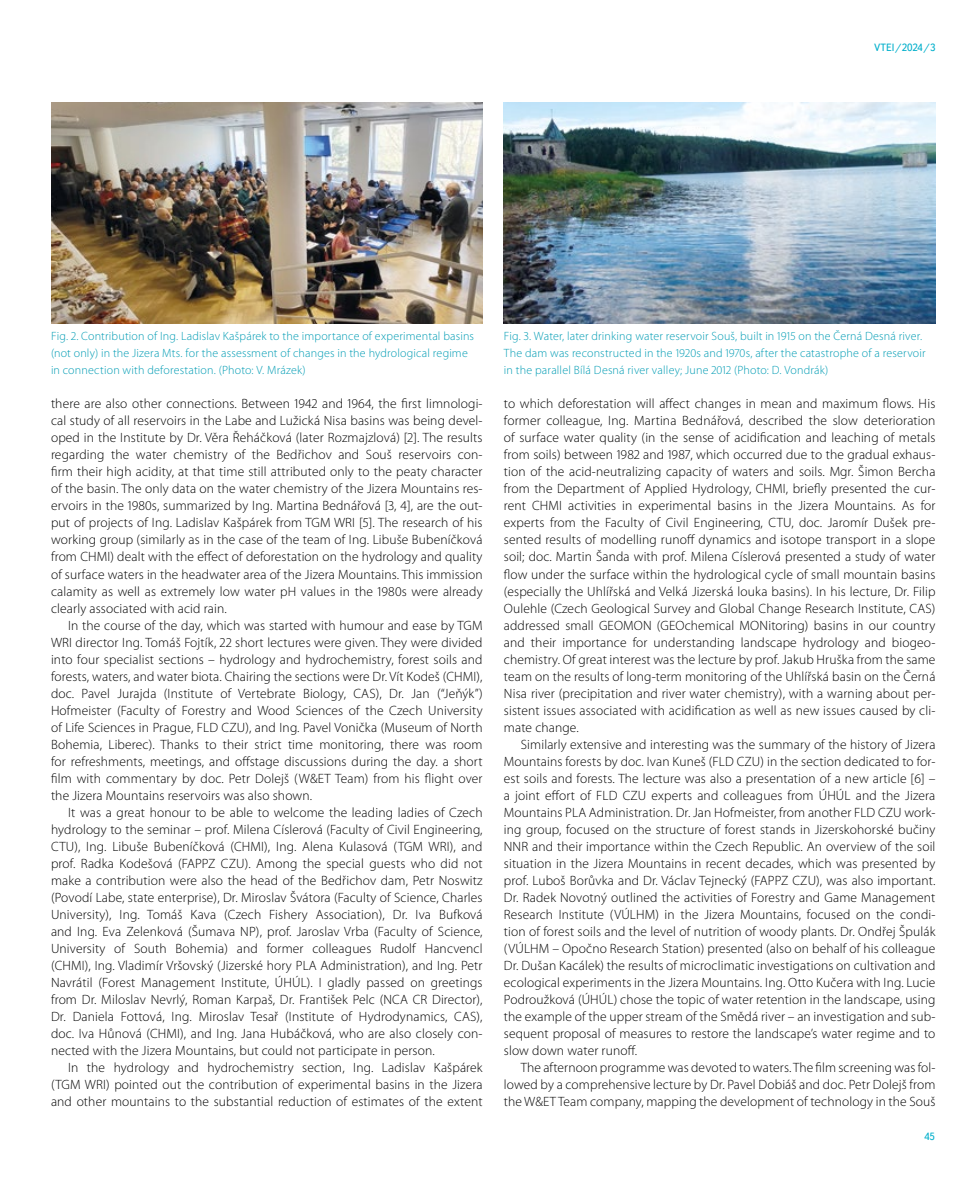
<style>
.page{position:relative;width:978px;height:1191px;background:#fff}
.page>*{position:absolute;margin:0;border:0;box-sizing:border-box;transform-origin:0 0}
.t1{font:300 13.5px/17px "Myriad Pro";letter-spacing:.01em;color:#000;text-align:justify}
.t2{font:300 12px/17px "Myriad Pro";letter-spacing:.015em;color:#009cb4}
.t3{font:10.5px "Textbook New";color:#00afcb}
</style>
<div class="page">
<img style="left:51px;top:102px;width:432px;height:221px">
<img style="left:504px;top:102px;width:431px;height:221px">
<p class="t3" style="left:874px;top:41px;width:63px">VTEI/2024/3</p>
<p class="t2" style="left:51px;top:328px;width:425px">Fig. 2. Contribution of Ing. Ladislav Kašpárek to the importance of experimental basins (not only) in the Jizera Mts. for the assessment of changes in the hydrological regime in connection with deforestation. (Photo: V. Mrázek)</p>
<p class="t2" style="left:504px;top:328px;width:423px">Fig. 3. Water, later drinking water reservoir Souš, built in 1915 on the Černá Desná river.<br>The dam was reconstructed in the 1920s and 1970s, after the catastrophe of a reservoir in the parallel Bílá Desná river valley; June 2012 (Photo: D. Vondrák)</p>
<p class="t1" style="left:51px;top:395px;width:433px">there are also other connections. Between 1942 and 1964, the first limnologi&shy;cal study of all reservoirs in the Labe and Lužická Nisa basins was being devel&shy;oped in the Institute by Dr. Věra Řeháčková (later Rozmajzlová) [2]. The results regarding the water chemistry of the Bedřichov and Souš reservoirs con&shy;firm their high acidity, at that time still attributed only to the peaty character of the basin. The only data on the water chemistry of the Jizera Mountains res&shy;ervoirs in the 1980s, summarized by Ing. Martina Bednářová [3, 4], are the out&shy;put of projects of Ing. Ladislav Kašpárek from TGM WRI [5]. The research of his working group (similarly as in the case of the team of Ing. Libuše Bubeníčková from CHMI) dealt with the effect of deforestation on the hydrology and quality of surface waters in the headwater area of the Jizera Mountains. This immission calamity as well as extremely low water pH values in the 1980s were already clearly associated with acid rain.</p>
<p class="t1" style="left:51px;top:616px;width:433px;text-indent:17px">In the course of the day, which was started with humour and ease by TGM WRI director Ing. Tomáš Fojtík, 22 short lectures were given. They were divided into four specialist sections – hydrology and hydrochemistry, forest soils and forests, waters, and water biota. Chairing the sections were Dr. Vít Kodeš (CHMI), doc. Pavel Jurajda (Institute of Vertebrate Biology, CAS), Dr. Jan (“Jeňýk”)<br>Hofmeister (Faculty of Forestry and Wood Sciences of the Czech University of Life Sciences in Prague, FLD CZU), and Ing. Pavel Vonička (Museum of North Bohemia, Liberec). Thanks to their strict time monitoring, there was room for refreshments, meetings, and offstage discussions during the day. a short film with commentary by doc. Petr Dolejš (W&amp;ET Team) from his flight over the Jizera Mountains reservoirs was also shown.</p>
<p class="t1" style="left:51px;top:803px;width:433px;text-indent:17px">It was a great honour to be able to welcome the leading ladies of Czech hydrology to the seminar – prof. Milena Císlerová (Faculty of Civil Engineering, CTU), Ing. Libuše Bubeníčková (CHMI), Ing. Alena Kulasová (TGM WRI), and prof. Radka Kodešová (FAPPZ CZU). Among the special guests who did not make a contribution were also the head of the Bedřichov dam, Petr Noswitz (Povodí Labe, state enterprise), Dr. Miroslav Švátora (Faculty of Science, Charles University), Ing. Tomáš Kava (Czech Fishery Association), Dr. Iva Bufková and Ing. Eva Zelenková (Šumava NP), prof. Jaroslav Vrba (Faculty of Science, University of South Bohemia) and former colleagues Rudolf Hancvencl (CHMI), Ing. Vladimír Vršovský (Jizerské hory PLA Administration), and Ing. Petr Navrátil (Forest Management Institute, ÚHÚL). I gladly passed on greetings from Dr. Miloslav Nevrlý, Roman Karpaš, Dr. František Pelc (NCA CR Director), Dr. Daniela Fottová, Ing. Miroslav Tesař (Institute of Hydrodynamics, CAS), doc. Iva Hůnová (CHMI), and Ing. Jana Hubáčková, who are also closely con&shy;nected with the Jizera Mountains, but could not participate in person.</p>
<p class="t1" style="left:51px;top:1058px;width:433px;text-indent:17px">In the hydrology and hydrochemistry section, Ing. Ladislav Kašpárek (TGM WRI) pointed out the contribution of experimental basins in the Jizera and other mountains to the substantial reduction of estimates of the extent</p>
<p class="t1" style="left:504px;top:395px;width:433px">to which deforestation will affect changes in mean and maximum flows. His former colleague, Ing. Martina Bednářová, described the slow deterioration of surface water quality (in the sense of acidification and leaching of metals from soils) between 1982 and 1987, which occurred due to the gradual exhaus&shy;tion of the acid-neutralizing capacity of waters and soils. Mgr. Šimon Bercha from the Department of Applied Hydrology, CHMI, briefly presented the cur&shy;rent CHMI activities in experimental basins in the Jizera Mountains. As for experts from the Faculty of Civil Engineering, CTU, doc. Jaromír Dušek pre&shy;sented results of modelling runoff dynamics and isotope transport in a slope soil; doc. Martin Šanda with prof. Milena Císlerová presented a study of water flow under the surface within the hydrological cycle of small mountain basins (especially the Uhlířská and Velká Jizerská louka basins). In his lecture, Dr. Filip Oulehle (Czech Geological Survey and Global Change Research Institute, CAS) addressed small GEOMON (GEOchemical MONitoring) basins in our country and their importance for understanding landscape hydrology and biogeo&shy;chemistry. Of great interest was the lecture by prof. Jakub Hruška from the same team on the results of long-term monitoring of the Uhlířská basin on the Černá Nisa river (precipitation and river water chemistry), with a warning about per&shy;sistent issues associated with acidification as well as new issues caused by cli&shy;mate change.</p>
<p class="t1" style="left:504px;top:735px;width:433px;text-indent:17px">Similarly extensive and interesting was the summary of the history of Jizera Mountains forests by doc. Ivan Kuneš (FLD CZU) in the section dedicated to for&shy;est soils and forests. The lecture was also a presentation of a new article [6] – a joint effort of FLD CZU experts and colleagues from ÚHÚL and the Jizera Mountains PLA Administration. Dr. Jan Hofmeister, from another FLD CZU work&shy;ing group, focused on the structure of forest stands in Jizerskohorské bučiny NNR and their importance within the Czech Republic. An overview of the soil situation in the Jizera Mountains in recent decades, which was presented by prof. Luboš Borůvka and Dr. Václav Tejnecký (FAPPZ CZU), was also important.<br>Dr. Radek Novotný outlined the activities of Forestry and Game Management Research Institute (VÚLHM) in the Jizera Mountains, focused on the condi&shy;tion of forest soils and the level of nutrition of woody plants. Dr. Ondřej Špulák (VÚLHM – Opočno Research Station) presented (also on behalf of his colleague Dr. Dušan Kacálek) the results of microclimatic investigations on cultivation and ecological experiments in the Jizera Mountains. Ing. Otto Kučera with Ing. Lucie Podroužková (ÚHÚL) chose the topic of water retention in the landscape, using the example of the upper stream of the Smědá river – an investigation and sub&shy;sequent proposal of measures to restore the landscape’s water regime and to slow down water runoff.</p>
<p class="t1" style="left:504px;top:1058px;width:433px;text-indent:17px">The afternoon programme was devoted to waters. The film screening was fol&shy;lowed by a comprehensive lecture by Dr. Pavel Dobiáš and doc. Petr Dolejš from the W&amp;ET Team company, mapping the development of technology in the Souš</p>
<p class="t3" style="left:924px;top:1130px;width:12px">45</p>
</div>
